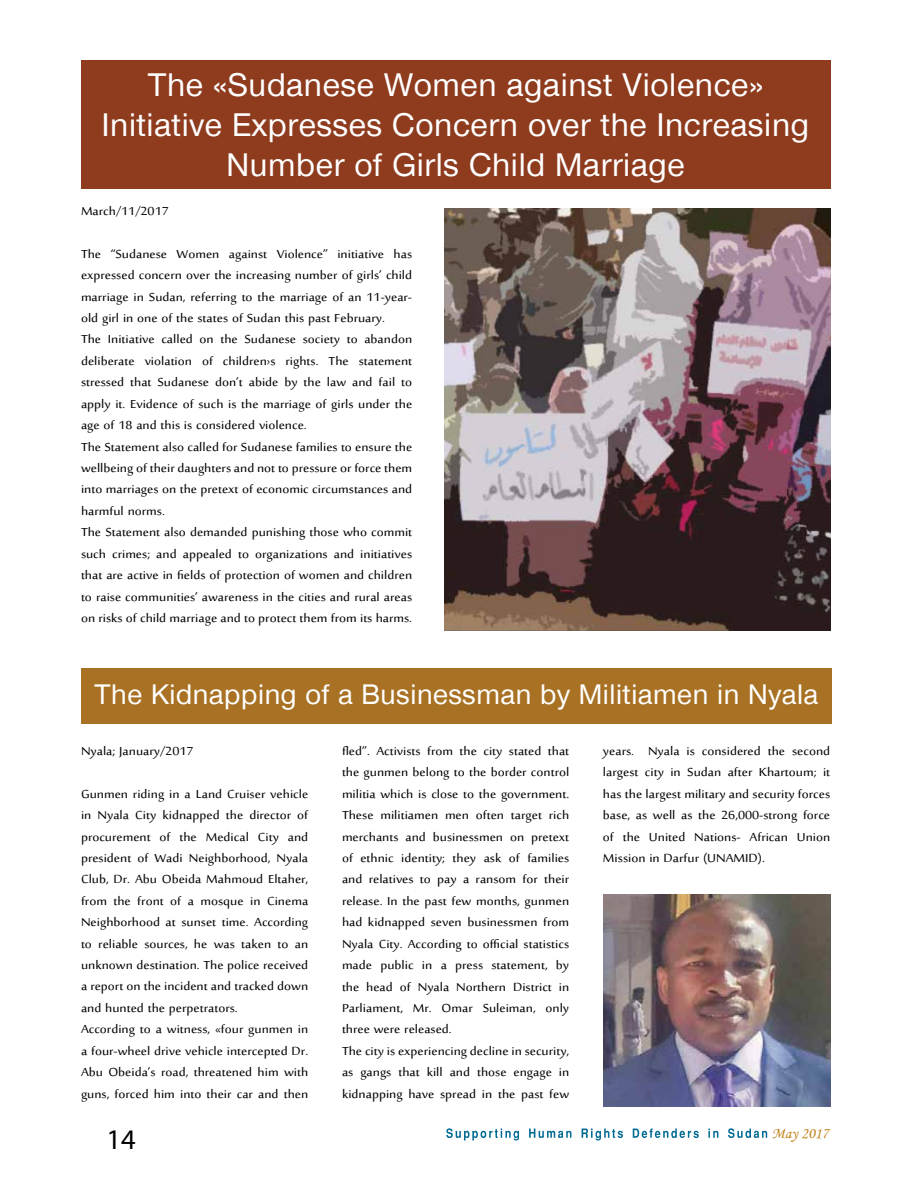
<style>
.page{position:relative;width:918px;height:1188px;background:#fff}
.page>*{position:absolute;margin:0;border:0;box-sizing:border-box;transform-origin:0 0}
.t1{font:33px/39.6px "Nimbus Sans ME";color:#fff;text-align:center}
.t2{font:28.5px "Nimbus Sans ME";color:#fff}
.t3{font:28.5px "Myriad Pro";color:#000}
.t4{font:15.9px/21.5px "Sakkal Majalla";color:#000;scale:1.1 1}
.t5{font:15.6px "Monotype Corsiva";color:#c08016}
</style>
<div class="page">
<svg style="left:446px;top:1128px;width:321px;height:13px"></svg>
<div style="left:81px;top:61px;width:749px;height:128px;background:#8e3b1e"></div>
<img style="left:444px;top:209px;width:386px;height:422px">
<div style="left:81px;top:668px;width:751px;height:55px;background:#a87123"></div>
<img style="left:603px;top:894px;width:227px;height:213px">
<h1 class="t1" style="left:102px;top:66px;width:709px">The «Sudanese Women against Violence»<br>Initiative Expresses Concern over the Increasing<br>Number of Girls Child Marriage</h1>
<p class="t4" style="left:81px;top:201px;width:81px">March/11/2017</p>
<p class="t4" style="left:81px;top:244px;width:303px">The “Sudanese Women against Violence” initiative has expressed concern over the increasing number of girls’ child marriage in Sudan, referring to the marriage of an 11-year&shy;old girl in one of the states of Sudan this past February.<br>The Initiative called on the Sudanese society to abandon deliberate violation of children›s rights. The statement stressed that Sudanese don’t abide by the law and fail to apply it. Evidence of such is the marriage of girls under the age of 18 and this is considered violence.<br>The Statement also called for Sudanese families to ensure the wellbeing of their daughters and not to pressure or force them into marriages on the pretext of economic circumstances and harmful norms.<br>The Statement also demanded punishing those who commit such crimes; and appealed to organizations and initiatives that are active in fields of protection of women and children to raise communities’ awareness in the cities and rural areas on risks of child marriage and to protect them from its harms.</p>
<h2 class="t2" style="left:94px;top:675px;width:726px">The Kidnapping of a Businessman by Militiamen in Nyala</h2>
<p class="t4" style="left:342px;top:741px;width:208px">fled”. Activists from the city stated that the gunmen belong to the border control militia which is close to the government.<br>These militiamen men often target rich merchants and businessmen on pretext of ethnic identity; they ask of families and relatives to pay a ransom for their release. In the past few months, gunmen had kidnapped seven businessmen from Nyala City. According to official statistics made public in a press statement, by the head of Nyala Northern District in Parliament, Mr. Omar Suleiman, only three were released.<br>The city is experiencing decline in security, as gangs that kill and those engage in kidnapping have spread in the past few</p>
<p class="t4" style="left:603px;top:741px;width:208px;text-align:justify">years. Nyala is considered the second largest city in Sudan after Khartoum; it has the largest military and security forces base, as well as the 26,000-strong force of the United Nations- African Union Mission in Darfur (UNAMID).</p>
<p class="t4" style="left:81px;top:741px;width:104px">Nyala; January/2017</p>
<p class="t4" style="left:81px;top:784px;width:208px">Gunmen riding in a Land Cruiser vehicle in Nyala City kidnapped the director of procurement of the Medical City and president of Wadi Neighborhood, Nyala Club, Dr. Abu Obeida Mahmoud Eltaher, from the front of a mosque in Cinema Neighborhood at sunset time. According to reliable sources, he was taken to an unknown destination. The police received a report on the incident and tracked down and hunted the perpetrators.<br>According to a witness, «four gunmen in a four-wheel drive vehicle intercepted Dr.<br>Abu Obeida’s road, threatened him with guns, forced him into their car and then</p>
<h2 class="t3" style="left:107px;top:1122px;width:31px">14</h2>
<p class="t5" style="left:772px;top:1124px;width:58px">May 2017</p>
</div>
